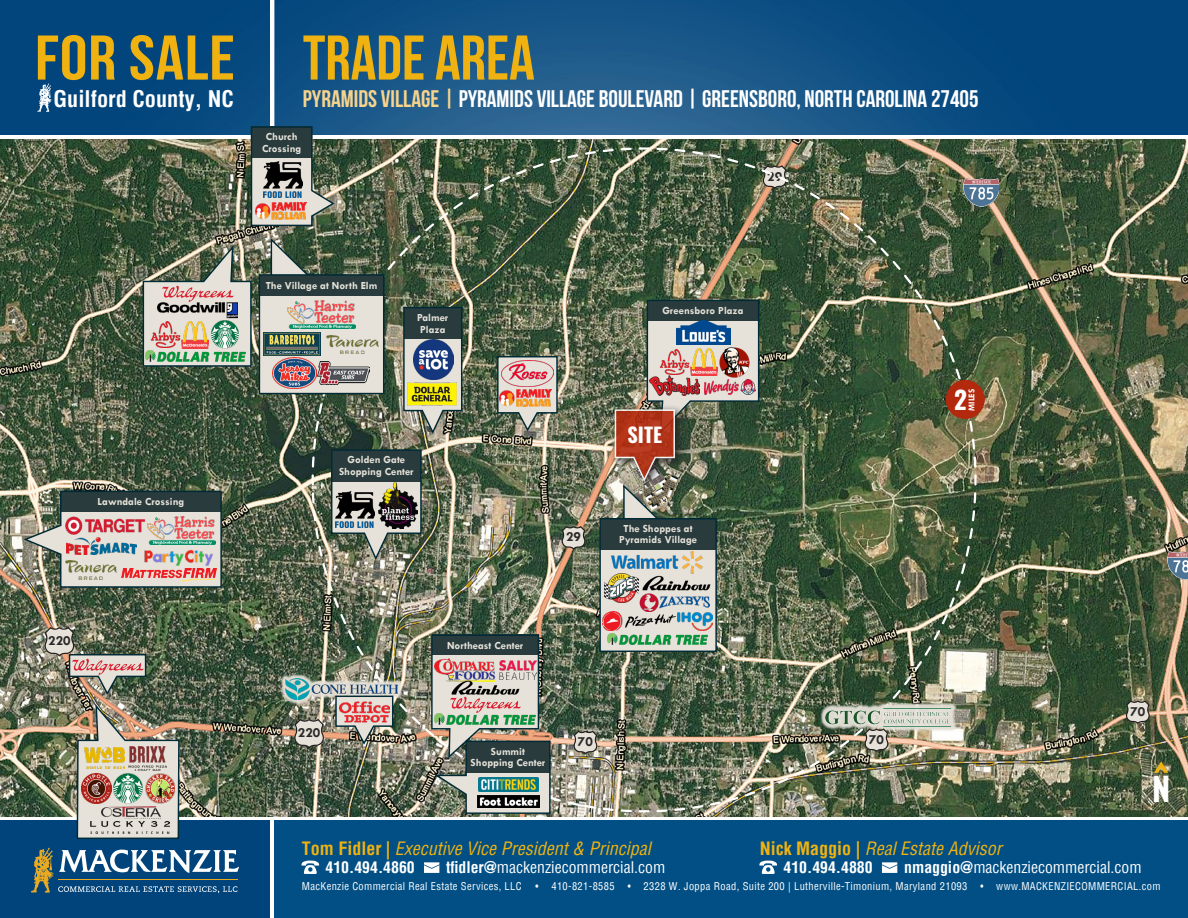
<style>
.page{position:relative;width:1188px;height:918px;background:#fff}
.page>*{position:absolute;margin:0;border:0;box-sizing:border-box;transform-origin:0 0}
.t1{font:700 63px "Bebas Neue";color:#efb211}
.t2{font:700 63px "Bebas Neue";color:#efb211;scale:1.1 1}
.t3{font:700 32.4px "Oswald";color:#fff}
.t4{font:700 25.05px "Oswald";color:#fff}
.t5{font:700 24px "Bebas Neue";color:#fff}
.t6{font:700 condensed 22.35px "Helvetica";color:#fff}
.t7{font:700 20.25px "Oswald";color:#fff}
.t8{font:italic condensed 18px "Helvetica";color:#efb211}
.t9{font:condensed 15.75px "Helvetica";color:#fff}
.t10{font:700 condensed 15.75px "Helvetica";color:#fff}
.t11{font:700 14.1px "Tw Cen";color:#2b292a}
.t12{font:700 10.95px "Tw Cen";color:#e6e2d9}
.t13{font:condensed 10.5px "Helvetica";letter-spacing:.035em;color:#fff;scale:.85 1}
.t14{font:condensed 10.5px "Helvetica";letter-spacing:.035em;color:#fff}
.t15{font:700 9px "Tw Cen";color:#fff}
.s1{color:#f7d38c}
.s2{font-weight:700;font-style:normal}
.s3{font-weight:700}
</style>
<div class="page">
<div style="left:275px;top:821px;width:913px;height:97px;background:#014f85"></div>
<div style="left:0;top:821px;width:270px;height:97px;background:#00447b"></div>
<img style="left:0;top:139px;width:1188px;height:678px">
<img style="left:310px;top:146px;width:668px;height:668px">
<svg style="left:270px;top:236px;width:42px;height:38px;background:#748373"></svg>
<div style="left:259px;top:292px;width:125px;height:102px;background:#e6e2d9"></div>
<div style="left:259px;top:275px;width:125px;height:21px;background:#293b3d"></div>
<img style="left:288px;top:300px;width:68px;height:29px">
<img style="left:264px;top:332px;width:56px;height:23px">
<img style="left:326px;top:335px;width:52px;height:19px">
<img style="left:317px;top:361px;width:53px;height:23px">
<img style="left:273px;top:357px;width:43px;height:32px">
<img style="left:142px;top:243px;width:110px;height:124px">
<img style="left:161px;top:286px;width:73px;height:16px">
<img style="left:157px;top:302px;width:81px;height:17px">
<img style="left:151px;top:322px;width:29px;height:25px">
<img style="left:182px;top:322px;width:27px;height:26px">
<img style="left:211px;top:319px;width:29px;height:29px">
<img style="left:145px;top:351px;width:101px;height:10px">
<div style="left:280px;top:674px;width:123px;height:31px;background:#e6e2d9;opacity:.95"></div>
<img style="left:286px;top:679px;width:111px;height:20px">
<svg style="left:496px;top:355px;width:62px;height:77px;background:#989b90"></svg>
<img style="left:500px;top:390px;width:51px;height:17px">
<img style="left:501px;top:361px;width:53px;height:26px">
<svg style="left:335px;top:695px;width:59px;height:50px"></svg>
<img style="left:339px;top:687px;width:50px;height:50px">
<div style="left:820px;top:703px;width:137px;height:29px;background:#e6e2d9;opacity:.95"></div>
<img style="left:825px;top:708px;width:128px;height:19px">
<div style="left:259px;top:274px;width:125px;height:120px;border:1px solid #002a36"></div>
<img style="left:330px;top:449px;width:92px;height:113px">
<img style="left:430px;top:634px;width:121px;height:181px">
<svg style="left:610px;top:404px;width:4px;height:87px"></svg>
<div style="left:946px;top:380px;width:39px;height:39px;background:#b3290d;border-radius:50%"></div>
<img style="left:614px;top:299px;width:146px;height:226px">
<div style="left:600px;top:541px;width:116px;height:110px;background:#e6e2d9"></div>
<div style="left:600px;top:518px;width:116px;height:31px;background:#293b3d"></div>
<img style="left:612px;top:551px;width:91px;height:23px">
<img style="left:637px;top:569px;width:74px;height:28px">
<img style="left:607px;top:634px;width:101px;height:11px">
<img style="left:603px;top:612px;width:72px;height:18px">
<img style="left:678px;top:612px;width:34px;height:19px">
<img style="left:659px;top:597px;width:51px;height:12px">
<img style="left:639px;top:593px;width:20px;height:19px">
<img style="left:605px;top:574px;width:34px;height:28px">
<div style="left:599px;top:518px;width:118px;height:134px;border:1px solid #002a36"></div>
<svg style="left:561px;top:525px;width:25px;height:26px"></svg>
<svg style="left:573px;top:730px;width:25px;height:25px"></svg>
<svg style="left:864px;top:728px;width:25px;height:25px"></svg>
<svg style="left:1125px;top:700px;width:25px;height:25px"></svg>
<svg style="left:293px;top:718px;width:32px;height:31px"></svg>
<img style="left:1168px;top:551px;width:20px;height:28px">
<img style="left:964px;top:178px;width:35px;height:28px">
<img style="left:0;top:0;width:1188px;height:135px">
<img style="left:250px;top:126px;width:86px;height:101px">
<img style="left:402px;top:306px;width:61px;height:130px">
<img style="left:44px;top:626px;width:103px;height:69px">
<img style="left:71px;top:658px;width:73px;height:24px">
<img style="left:76px;top:702px;width:104px;height:137px">
<img style="left:85px;top:748px;width:40px;height:21px">
<img style="left:82px;top:773px;width:94px;height:31px">
<img style="left:90px;top:822px;width:79px;height:12px">
<img style="left:129px;top:746px;width:38px;height:24px">
<img style="left:101px;top:806px;width:60px;height:12px">
<img style="left:22px;top:490px;width:201px;height:98px">
<svg style="left:424px;top:862px;width:15px;height:11px"></svg>
<svg style="left:882px;top:862px;width:15px;height:11px"></svg>
<svg style="left:302px;top:861px;width:17px;height:13px"></svg>
<svg style="left:759px;top:861px;width:18px;height:13px"></svg>
<svg style="left:31px;top:848px;width:208px;height:44px"></svg>
<svg style="left:37px;top:84px;width:15px;height:28px"></svg>
<svg style="left:1154px;top:761px;width:14px;height:12px"></svg>
<h1 class="t2" style="left:35px;top:23px;width:183px">FOR SALE</h1>
<h3 class="t6" style="left:53px;top:84px;width:182px">Guilford County, NC</h3>
<p class="t1" style="left:303px;top:23px;width:233px">TRADE AREA</p>
<p class="t5" style="left:303px;top:85px;width:677px"><span class="s1">PYRAMIDS VILLAGE |</span> PYRAMIDS VILLAGE BOULEVARD | GREENSBORO, NORTH CAROLINA 27405</p>
<p class="t12" style="left:266px;top:130px;width:33px">Church</p>
<p class="t12" style="left:262px;top:142px;width:41px">Crossing</p>
<p class="t11" style="left:767px;top:168px;width:16px">29</p>
<p class="t12" style="left:97px;top:495px;width:88px">Lawndale Crossing</p>
<p class="t11" style="left:48px;top:632px;width:24px">220</p>
<p class="t12" style="left:266px;top:279px;width:113px">The Village at North Elm</p>
<p class="t12" style="left:417px;top:311px;width:33px">Palmer</p>
<p class="t12" style="left:420px;top:323px;width:27px">Plaza</p>
<p class="t12" style="left:348px;top:453px;width:59px">Golden Gate</p>
<p class="t12" style="left:339px;top:465px;width:76px">Shopping Center</p>
<p class="t12" style="left:662px;top:304px;width:83px">Greensboro Plaza</p>
<p class="t7" style="left:628px;top:424px;width:36px">SITE</p>
<p class="t12" style="left:623px;top:522px;width:71px">The Shoppes at</p>
<p class="t11" style="left:566px;top:529px;width:16px">29</p>
<p class="t12" style="left:619px;top:533px;width:80px">Pyramids Village</p>
<p class="t4" style="left:954px;top:387px;width:14px">2</p>
<p class="t15" style="left:966px;top:411px;width:23px;rotate:-90deg">MILES</p>
<p class="t12" style="left:447px;top:639px;width:78px">Northeast Center</p>
<p class="t11" style="left:298px;top:724px;width:24px">220</p>
<p class="t12" style="left:491px;top:745px;width:36px">Summit</p>
<p class="t12" style="left:471px;top:756px;width:76px">Shopping Center</p>
<p class="t11" style="left:578px;top:733px;width:16px">70</p>
<p class="t11" style="left:869px;top:731px;width:16px">70</p>
<p class="t11" style="left:1130px;top:703px;width:16px">70</p>
<p class="t3" style="left:1152px;top:772px;width:20px">N</p>
<h3 class="t8" style="left:302px;top:837px;width:350px"><span class="s2">Tom Fidler |</span> Executive Vice President &amp; Principal</h3>
<h3 class="t10" style="left:326px;top:857px;width:91px">410.494.4860</h3>
<h3 class="t9" style="left:446px;top:857px;width:221px"><span class="s3">tfidler@</span>mackenziecommercial.com</h3>
<h3 class="t8" style="left:760px;top:837px;width:243px"><span class="s2">Nick Maggio |</span> Real Estate Advisor</h3>
<h3 class="t10" style="left:783px;top:857px;width:91px">410.494.4880</h3>
<h3 class="t9" style="left:904px;top:857px;width:239px"><span class="s3">nmaggio@</span>mackenziecommercial.com</h3>
<p class="t14" style="left:302px;top:879px;width:221px">MacKenzie Commercial Real Estate Services, LLC</p>
<p class="t13" style="left:536px;top:879px;width:737px">• 410-821-8585 • 2328 W. Joppa Road, Suite 200 | Lutherville-Timonium, Maryland 21093 • www.MACKENZIECOMMERCIAL.com</p>
</div>
